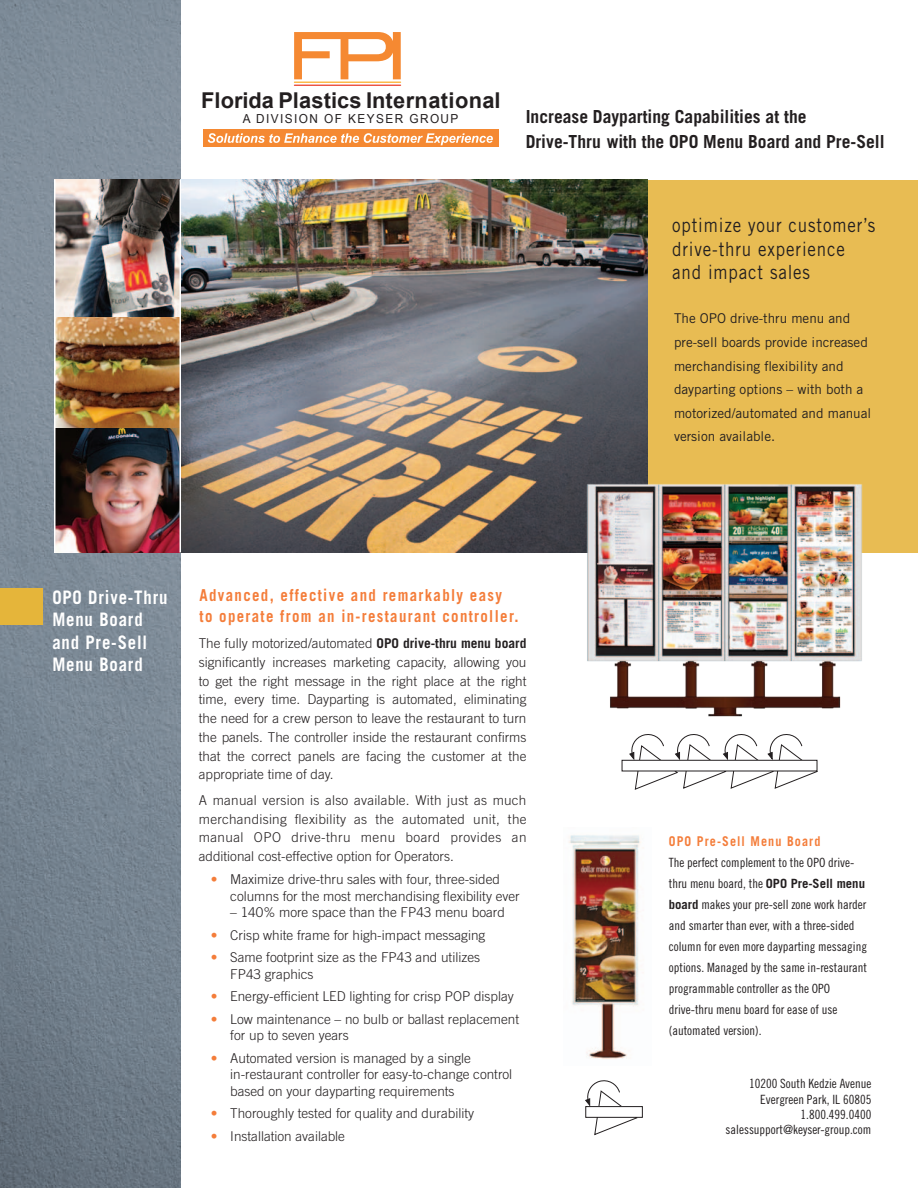
<style>
.page{position:relative;width:918px;height:1188px;background:#fff}
.page>*{position:absolute;margin:0;border:0;box-sizing:border-box;transform-origin:0 0}
.t1{font:700 21.9px "Arial";letter-spacing:.005em;color:#231f20}
.t2{font:19.5px/23.4px "Trade Gothic";letter-spacing:.05em;color:#231f20;scale:.87 1}
.t3{font:700 18.6px/22.4px "Trade Gothic";letter-spacing:.05em;color:#fff;scale:.9 1}
.t4{font:700 18px/24.3px "Trade Gothic";color:#231f20}
.t5{font:700 16.5px/21px "Trade Gothic";letter-spacing:.09em;color:#f47d3a;scale:.9 1}
.t6{font:300 13.5px/18.8px "Trade Gothic";color:#231f20}
.t7{font:13.5px/23.7px "Trade Gothic";color:#231f20}
.t8{font:700 13.5px "Trade Gothic";letter-spacing:.09em;color:#f47d3a;scale:.9 1}
.t9{font:12.75px/21px "Trade Gothic Cond Eighteen";color:#231f20;text-align:right}
.t10{font:12.45px "Arial Narrow";letter-spacing:.1em;color:#231f20;scale:1.16 1}
.s1{font-weight:700}
.s2{color:#f47d3a}
.s3{font-family:"Trade Gothic";font-weight:700}
</style>
<div class="page">
<img style="left:0;top:0;width:180px;height:1188px">
<div style="left:647px;top:180px;width:271px;height:373px;background:#e8bc53"></div>
<img style="left:56px;top:320px;width:124px;height:232px">
<img style="left:56px;top:180px;width:124px;height:140px">
<img style="left:181px;top:180px;width:467px;height:372px">
<hr style="left:54px;top:180px;width:2px;height:372px;background:#fff">
<div style="left:0;top:589px;width:42px;height:36px;background:#e5b53a"></div>
<img style="left:571px;top:444px;width:292px;height:273px">
<svg style="left:629px;top:734px;width:189px;height:56px"></svg>
<div style="left:585px;top:1106px;width:58px;height:12px;border:1px solid #231f20"></div>
<svg style="left:585px;top:1080px;width:52px;height:55px"></svg>
<img style="left:569px;top:835px;width:72px;height:224px">
<div style="left:203px;top:129px;width:295px;height:18px;background:#f58932"></div>
<svg style="left:294px;top:32px;width:107px;height:47px"></svg>
<hr style="left:294px;top:85px;width:107px;height:1px;background:#eb4c3a">
<hr style="left:294px;top:82px;width:107px;height:1px;background:#fcb439">
<svg style="left:208px;top:133px;width:285px;height:12px"></svg>
<h1 class="t1" style="left:201px;top:86px;width:301px">Florida Plastics International</h1>
<p class="t10" style="left:243px;top:109px;width:188px">A DIVISION OF KEYSER GROUP</p>
<h3 class="t4" style="left:526px;top:105px;width:360px">Increase Dayparting Capabilities at the<br>Drive-Thru with the OPO Menu Board and Pre-Sell</h3>
<h2 class="t2" style="left:672px;top:214px;width:235px">optimize your customer’s drive-thru experience and impact sales</h2>
<p class="t7" style="left:674px;top:307px;width:199px">The OPO drive-thru menu and pre-sell boards provide increased merchandising flexibility and dayparting options – with both a motorized/automated and manual version available.</p>
<h3 class="t3" style="left:52px;top:586px;width:130px">OPO Drive-Thru<br>Menu Board and Pre-Sell<br>Menu Board</h3>
<p class="t5" style="left:200px;top:585px;width:356px">Advanced, effective and remarkably easy to operate from an in-restaurant controller.</p>
<p class="t6" style="left:199px;top:634px;width:329px;text-align:justify">The fully motorized/automated <span class="s1">OPO drive-thru menu board </span>significantly increases marketing capacity, allowing you to get the right message in the right place at the right time, every time. Dayparting is automated, eliminating the need for a crew person to leave the restaurant to turn the panels. The controller inside the restaurant confirms that the correct panels are facing the customer at the appropriate time of day.</p>
<p class="t6" style="left:199px;top:791px;width:329px;text-align:justify">A manual version is also available. With just as much merchandising flexibility as the automated unit, the manual OPO drive-thru menu board provides an additional cost-effective option for Operators.</p>
<p class="t6" style="left:230px;top:871px;width:291px;line-height:16px;text-indent:-19px"><span class="s2">•</span> Maximize drive-thru sales with four, three-sided columns for the most merchandising flexibility ever</p>
<p class="t6" style="left:230px;top:902px;width:276px">– 140% more space than the FP43 menu board</p>
<p class="t6" style="left:211px;top:925px;width:276px"><span class="s2">•</span> Crisp white frame for high-impact messaging</p>
<p class="t6" style="left:230px;top:949px;width:251px;line-height:16px;text-indent:-19px"><span class="s2">•</span> Same footprint size as the FP43 and utilizes<br>FP43 graphics</p>
<p class="t6" style="left:211px;top:987px;width:305px"><span class="s2">•</span> Energy-efficient LED lighting for crisp POP display</p>
<p class="t6" style="left:230px;top:1011px;width:290px;line-height:16px;text-indent:-19px"><span class="s2">•</span> Low maintenance – no bulb or ballast replacement for up to seven years</p>
<p class="t6" style="left:230px;top:1050px;width:284px;line-height:16px;text-indent:-19px"><span class="s2">•</span> Automated version is managed by a single in-restaurant controller for easy-to-change control based on your dayparting requirements</p>
<p class="t6" style="left:211px;top:1104px;width:265px"><span class="s2">•</span> Thoroughly tested for quality and durability</p>
<p class="t6" style="left:211px;top:1127px;width:136px"><span class="s2">•</span> Installation available</p>
<p class="t8" style="left:669px;top:833px;width:170px">OPO Pre-Sell Menu Board</p>
<p class="t9" style="left:669px;top:852px;width:200px;text-align:left">The perfect complement to the OPO drive&shy;thru menu board, the <span class="s3">OPO Pre-Sell menu board</span> makes your pre-sell zone work harder and smarter than ever, with a three-sided column for even more dayparting messaging options. Managed by the same in-restaurant programmable controller as the OPO drive-thru menu board for ease of use (automated version).</p>
<p class="t9" style="left:726px;top:1076px;width:147px;line-height:15.3px">10200 South Kedzie Avenue<br>Evergreen Park, IL 60805<br>1.800.499.0400 salessupport@keyser-group.com</p>
</div>
